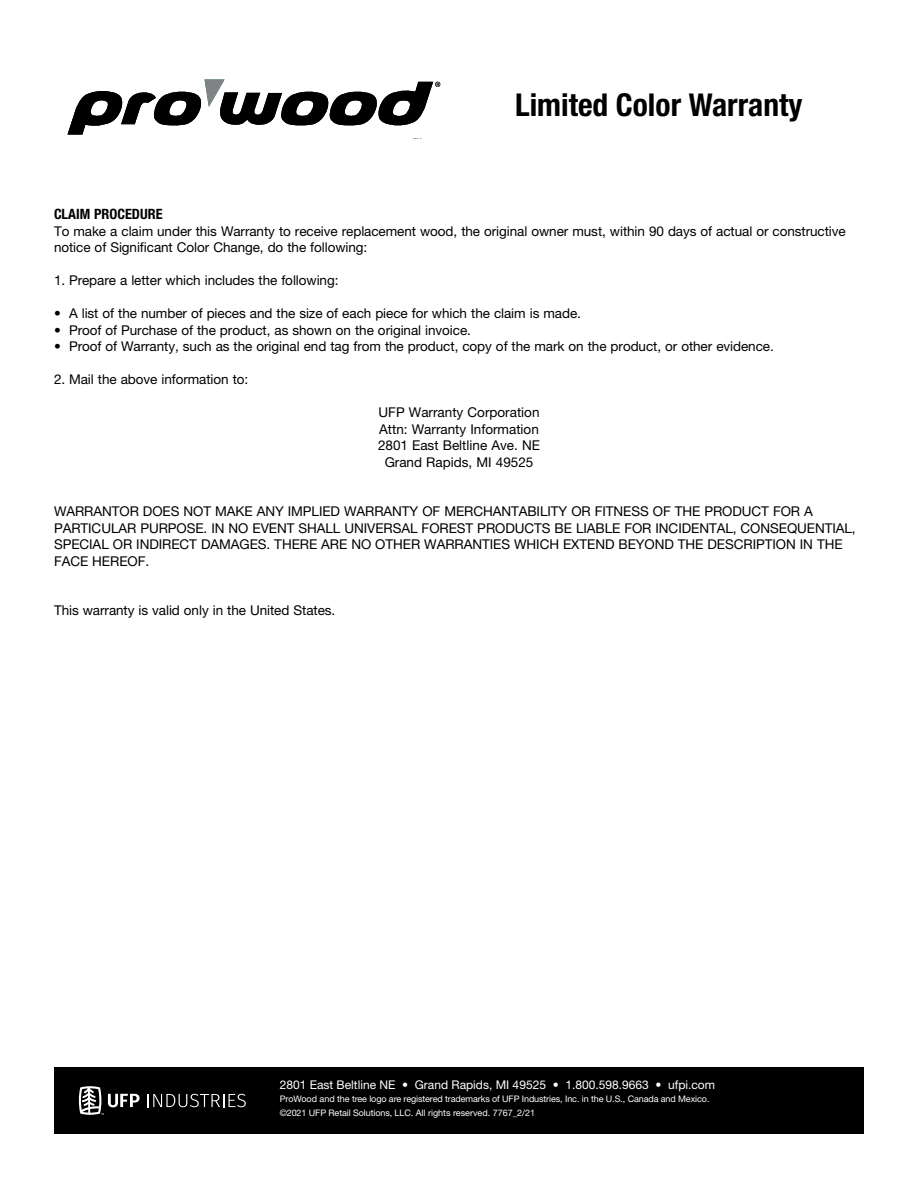
<style>
.page{position:relative;width:918px;height:1188px;background:#fff}
.page>*{position:absolute;margin:0;border:0;box-sizing:border-box;transform-origin:0 0}
.t1{font:700 condensed 31.5px "Helvetica Neue LT Std";color:#000}
.t2{font:700 condensed 14.25px "Helvetica Neue LT Std";color:#000}
.t3{font:13.5px/16.5px "Helvetica Neue LT Std";letter-spacing:-.005em;color:#000}
.t4{font:12px "Helvetica Neue LT Std";color:#fff}
.t5{font:9px/13.5px "Helvetica Neue LT Std";letter-spacing:-.01em;color:#fff}
</style>
<div class="page">
<div style="left:54px;top:1067px;width:810px;height:67px;background:#000"></div>
<svg style="left:68px;top:79px;width:372px;height:56px"></svg>
<svg style="left:148px;top:1094px;width:98px;height:13px"></svg>
<svg style="left:79px;top:1086px;width:61px;height:29px"></svg>
<h1 class="t1" style="left:515px;top:86px;width:289px">Limited Color Warranty</h1>
<p class="t2" style="left:54px;top:205px;width:110px">CLAIM PROCEDURE</p>
<p class="t3" style="left:54px;top:222px;width:793px">To make a claim under this Warranty to receive replacement wood, the original owner must, within 90 days of actual or constructive notice of Significant Color Change, do the following:</p>
<p class="t3" style="left:54px;top:272px;width:286px">1. Prepare a letter which includes the following:</p>
<p class="t3" style="left:54px;top:305px;width:528px">• A list of the number of pieces and the size of each piece for which the claim is made.</p>
<p class="t3" style="left:54px;top:321px;width:419px">• Proof of Purchase of the product, as shown on the original invoice.</p>
<p class="t3" style="left:54px;top:338px;width:721px">• Proof of Warranty, such as the original end tag from the product, copy of the mark on the product, or other evidence.</p>
<p class="t3" style="left:54px;top:371px;width:196px">2. Mail the above information to:</p>
<p class="t3" style="left:378px;top:404px;width:164px;text-align:center">UFP Warranty Corporation<br>Attn: Warranty Information<br>2801 East Beltline Ave. NE<br>Grand Rapids, MI 49525</p>
<p class="t3" style="left:54px;top:503px;width:803px">WARRANTOR DOES NOT MAKE ANY IMPLIED WARRANTY OF MERCHANTABILITY OR FITNESS OF THE PRODUCT FOR A PARTICULAR PURPOSE. IN NO EVENT SHALL UNIVERSAL FOREST PRODUCTS BE LIABLE FOR INCIDENTAL, CONSEQUENTIAL, SPECIAL OR INDIRECT DAMAGES. THERE ARE NO OTHER WARRANTIES WHICH EXTEND BEYOND THE DESCRIPTION IN THE FACE HEREOF.</p>
<p class="t3" style="left:54px;top:602px;width:283px">This warranty is valid only in the United States.</p>
<p class="t4" style="left:280px;top:1077px;width:437px">2801 East Beltline NE • Grand Rapids, MI 49525 • 1.800.598.9663 • ufpi.com</p>
<p class="t5" style="left:280px;top:1092px;width:431px">ProWood and the tree logo are registered trademarks of UFP Industries, Inc. in the U.S., Canada and Mexico. ©2021 UFP Retail Solutions, LLC. All rights reserved. 7767_2/21</p>
</div>
